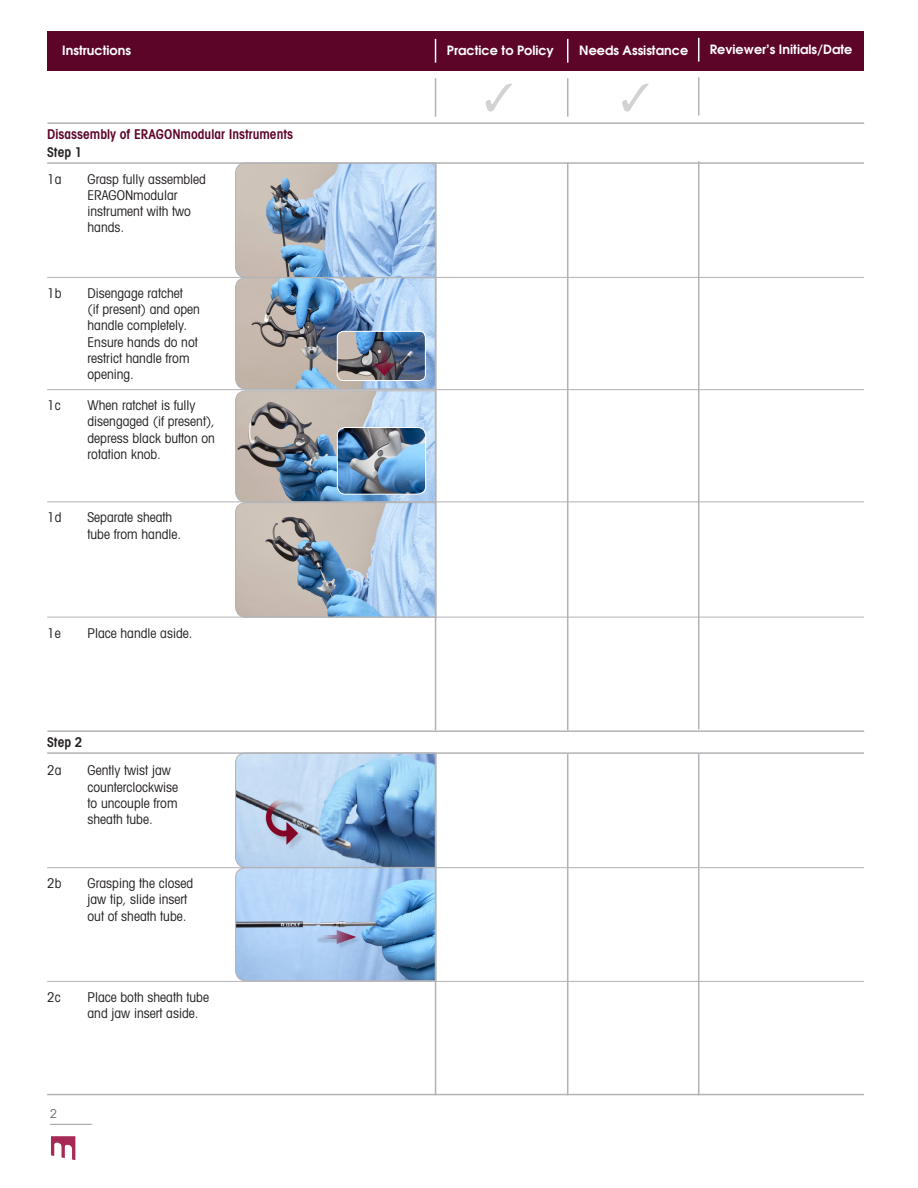
<style>
.page{position:relative;width:918px;height:1188px;background:#fff}
.page>*{position:absolute;margin:0;border:0;box-sizing:border-box;transform-origin:0 0}
.t1{font:condensed 13.5px/16.2px "Avant Garde";color:#231f20}
.t2{font:600 condensed 13.5px "Avant Garde";color:#5d0429}
.t3{font:600 condensed 13.5px "Avant Garde";color:#231f20}
.t4{font:600 12.75px "Avant Garde";color:#fff}
.t5{font:12px "Avant Garde";color:#636366}
</style>
<div class="page">
<svg style="left:486px;top:84px;width:26px;height:28px"></svg>
<svg style="left:622px;top:84px;width:27px;height:28px"></svg>
<svg style="left:51px;top:1136px;width:24px;height:24px"></svg>
<div style="left:47px;top:31px;width:817px;height:39px;background:#5d0429"></div>
<svg style="left:435px;top:39px;width:1px;height:24px"></svg>
<hr style="left:435px;top:162px;width:1px;height:568px;background:#b2b3b7">
<hr style="left:435px;top:754px;width:1px;height:341px;background:#b2b3b7">
<hr style="left:435px;top:78px;width:1px;height:39px;background:#b2b3b7">
<svg style="left:567px;top:39px;width:1px;height:24px"></svg>
<hr style="left:567px;top:162px;width:1px;height:568px;background:#b2b3b7">
<hr style="left:567px;top:754px;width:1px;height:341px;background:#b2b3b7">
<hr style="left:567px;top:78px;width:1px;height:39px;background:#b2b3b7">
<svg style="left:698px;top:38px;width:1px;height:24px"></svg>
<hr style="left:698px;top:161px;width:1px;height:568px;background:#b2b3b7">
<hr style="left:698px;top:754px;width:1px;height:341px;background:#b2b3b7">
<hr style="left:698px;top:77px;width:1px;height:39px;background:#b2b3b7">
<hr style="left:47px;top:752px;width:817px;height:2px;background:#b2b3b7">
<hr style="left:47px;top:277px;width:817px;height:1px;background:#b2b3b7">
<hr style="left:47px;top:867px;width:817px;height:1px;background:#b2b3b7">
<hr style="left:47px;top:389px;width:817px;height:1px;background:#b2b3b7">
<hr style="left:47px;top:981px;width:817px;height:1px;background:#b2b3b7">
<hr style="left:47px;top:501px;width:817px;height:1px;background:#b2b3b7">
<hr style="left:47px;top:1094px;width:817px;height:1px;background:#b2b3b7">
<hr style="left:47px;top:617px;width:817px;height:1px;background:#b2b3b7">
<hr style="left:47px;top:122px;width:817px;height:2px;background:#b2b3b7">
<hr style="left:47px;top:730px;width:817px;height:2px;background:#b2b3b7">
<hr style="left:47px;top:162px;width:817px;height:2px;background:#b2b3b7">
<img style="left:235px;top:162px;width:202px;height:456px">
<img style="left:337px;top:428px;width:89px;height:66px">
<div style="left:337px;top:427px;width:89px;height:68px;border:1px solid #fff;border-radius:8px"></div>
<svg style="left:235px;top:752px;width:202px;height:229px;background:#97b9dc"></svg>
<p class="t4" style="left:62px;top:42px;width:70px">Instructions</p>
<p class="t4" style="left:447px;top:42px;width:109px">Practice to Policy</p>
<p class="t4" style="left:579px;top:42px;width:110px">Needs Assistance</p>
<p class="t4" style="left:710px;top:41px;width:144px">Reviewer’s Initials/Date</p>
<p class="t2" style="left:47px;top:126px;width:247px">Disassembly of ERAGONmodular Instruments</p>
<p class="t3" style="left:47px;top:144px;width:37px">Step 1</p>
<p class="t1" style="left:47px;top:170px;width:16px">1a</p>
<p class="t1" style="left:88px;top:170px;width:120px">Grasp fully assembled<br>ERAGONmodular instrument with two hands.</p>
<p class="t1" style="left:47px;top:285px;width:16px">1b</p>
<p class="t1" style="left:88px;top:285px;width:114px">Disengage ratchet<br>(if present) and open handle completely.<br>Ensure hands do not restrict handle from opening.</p>
<p class="t1" style="left:47px;top:397px;width:15px">1c</p>
<p class="t1" style="left:88px;top:397px;width:129px">When ratchet is fully disengaged (if present), depress black button on rotation knob.</p>
<p class="t1" style="left:47px;top:509px;width:16px">1d</p>
<p class="t1" style="left:88px;top:509px;width:95px">Separate sheath tube from handle.</p>
<p class="t1" style="left:47px;top:624px;width:15px">1e</p>
<p class="t1" style="left:88px;top:624px;width:106px">Place handle aside.</p>
<p class="t3" style="left:47px;top:734px;width:37px">Step 2</p>
<p class="t1" style="left:47px;top:762px;width:16px">2a</p>
<p class="t1" style="left:47px;top:875px;width:16px">2b</p>
<p class="t1" style="left:88px;top:762px;width:92px">Gently twist jaw counterclockwise to uncouple from sheath tube.</p>
<p class="t1" style="left:88px;top:875px;width:107px">Grasping the closed jaw tip, slide insert out of sheath tube.</p>
<p class="t1" style="left:47px;top:989px;width:15px">2c</p>
<p class="t1" style="left:88px;top:989px;width:123px">Place both sheath tube and jaw insert aside.</p>
<p class="t5" style="left:50px;top:1107px;width:8px">2</p>
<p class="t5" style="left:50px;top:1111px;width:43px">_______</p>
</div>
